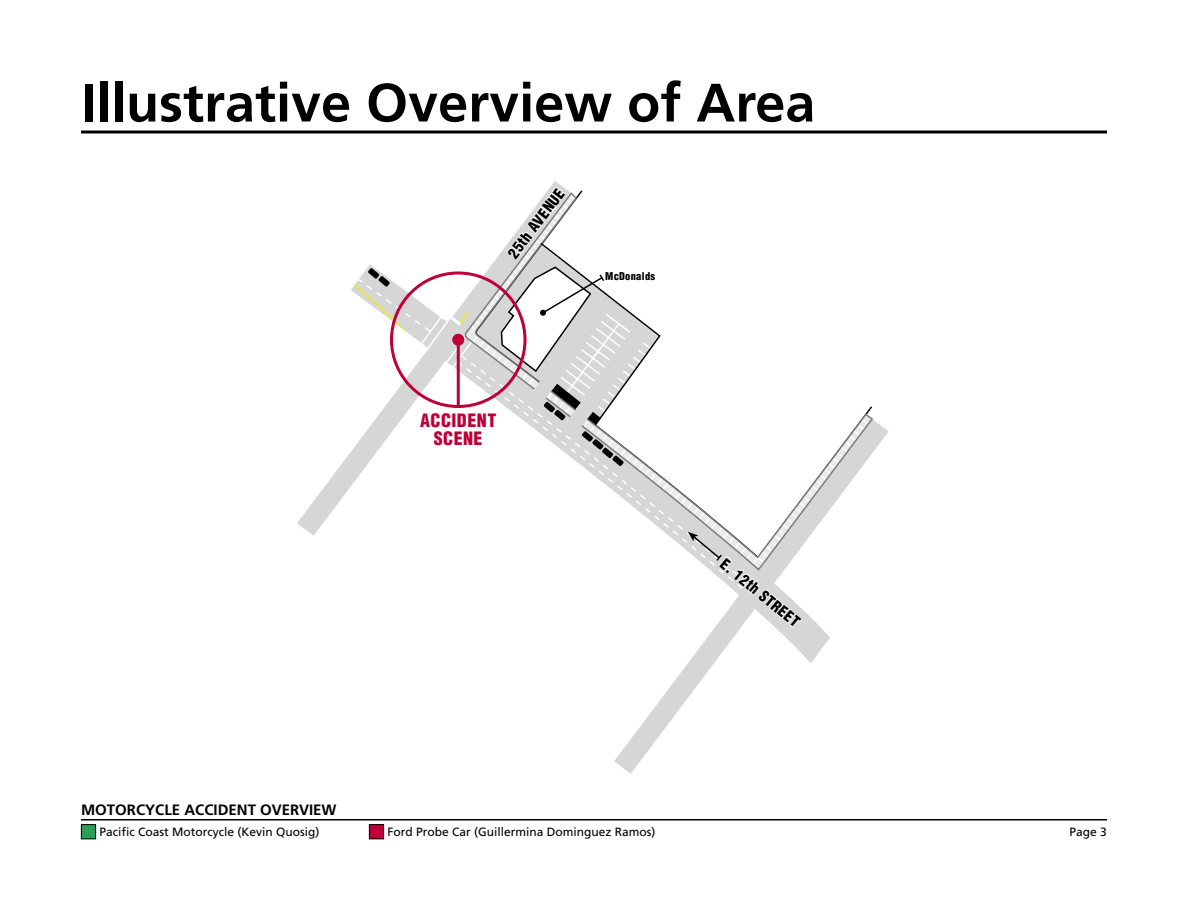
<style>
.page{position:relative;width:1188px;height:918px;background:#fff}
.page>*{position:absolute;margin:0;border:0;box-sizing:border-box;transform-origin:0 0}
.t1{font:700 54px "Frutiger";color:#000}
.t2{font:900 condensed 18px/18px "Helvetica";letter-spacing:.025em;color:#bf0038;text-align:center}
.t3{font:700 15px "Frutiger";color:#000}
.t4{font:900 condensed 15px "Helvetica";color:#000}
.t5{font:12px "Frutiger";color:#000}
.t6{font:900 condensed 10.5px "Helvetica";letter-spacing:.025em;color:#000}
</style>
<div class="page">
<hr style="left:81px;top:819px;width:1026px;height:1px;background:#000">
<div style="left:81px;top:825px;width:15px;height:14px;background:#289e56"></div>
<div style="left:81px;top:824px;width:15px;height:15px;border:1px solid #000"></div>
<div style="left:369px;top:825px;width:15px;height:14px;background:#bf0038"></div>
<div style="left:369px;top:824px;width:15px;height:15px;border:1px solid #000"></div>
<svg style="left:297px;top:181px;width:592px;height:593px"></svg>
<svg style="left:455px;top:466px;width:232px;height:124px"></svg>
<svg style="left:662px;top:191px;width:212px;height:381px"></svg>
<svg style="left:459px;top:354px;width:289px;height:230px"></svg>
<svg style="left:81px;top:130px;width:1026px;height:4px;background:#3f3f3f"></svg>
<svg style="left:687px;top:532px;width:117px;height:98px"></svg>
<svg style="left:353px;top:185px;width:309px;height:281px"></svg>
<hr style="left:457px;top:340px;width:3px;height:66px;background:#bf0038">
<div style="left:452px;top:334px;width:12px;height:12px;background:#bf0038;border-radius:50%"></div>
<h1 class="t1" style="left:81px;top:71px;width:736px">Illustrative Overview of Area</h1>
<p class="t4" style="left:504px;top:251px;width:84px;rotate:-53deg">25th AVENUE</p>
<p class="t6" style="left:605px;top:270px;width:51px">McDonalds</p>
<h2 class="t2" style="left:420px;top:411px;width:78px">ACCIDENT<br>SCENE</h2>
<p class="t4" style="left:729px;top:554px;width:100px;rotate:40deg">E. 12th STREET</p>
<p class="t3" style="left:81px;top:801px;width:257px">MOTORCYCLE ACCIDENT OVERVIEW</p>
<p class="t5" style="left:99px;top:825px;width:222px">Pacific Coast Motorcycle (Kevin Quosig)</p>
<p class="t5" style="left:387px;top:825px;width:270px">Ford Probe Car (Guillermina Dominguez Ramos)</p>
<p class="t5" style="left:1070px;top:825px;width:39px">Page 3</p>
</div>
